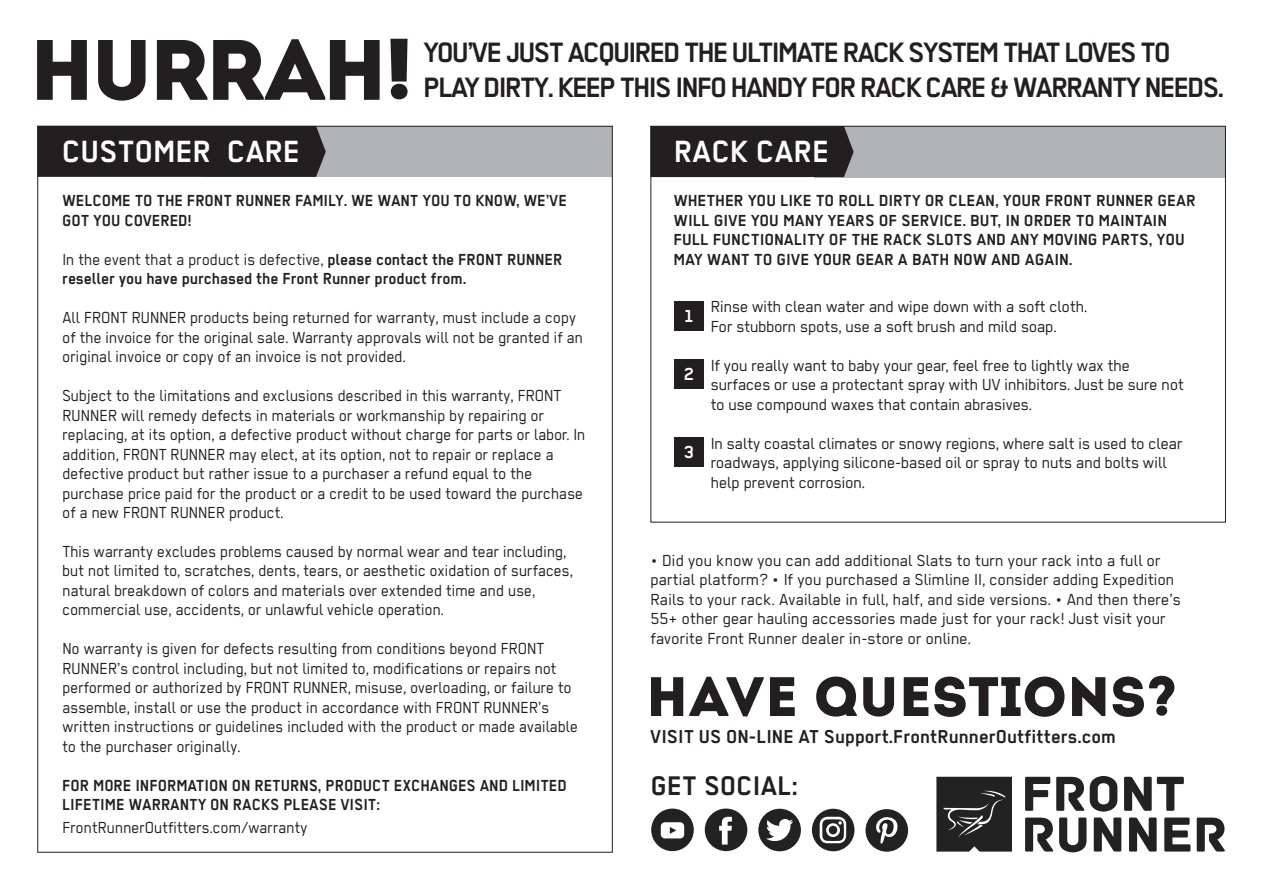
<style>
.page{position:relative;width:1263px;height:893px;background:#fff}
.page>*{position:absolute;margin:0;border:0;box-sizing:border-box;transform-origin:0 0}
.t1{font:85.5px "Intro";letter-spacing:-.04em;color:#231f20}
.t2{font:55.5px "Intro";color:#231f20}
.t3{font:700 34.5px "Regular";color:#fff}
.t4{font:700 31.5px "Regular";letter-spacing:-.06em;color:#231f20}
.t5{font:700 30.3px "Regular";color:#231f20}
.t6{font:700 21px "Regular";color:#231f20}
.t7{font:700 19.5px "Regular";color:#fff}
.t8{font:18px/19.5px "Regular";color:#231f20;scale:.96 1}
.t9{font:18px/19.5px "Regular";color:#231f20}
.t10{font:700 18px/19.5px "Regular";color:#231f20;scale:.96 1}
.t11{font:700 18px/19.5px "Regular";color:#231f20}
.s1{font-weight:400}
</style>
<div class="page">
<div style="left:205px;top:126px;width:407px;height:51px;background:#b1b4b6"></div>
<div style="left:37px;top:126px;width:289px;height:51px;background:#231f20"></div>
<div style="left:814px;top:126px;width:412px;height:51px;background:#b1b4b6"></div>
<div style="left:650px;top:126px;width:204px;height:51px;background:#231f20"></div>
<div style="left:674px;top:301px;width:30px;height:30px;background:#231f20"></div>
<div style="left:674px;top:360px;width:30px;height:29px;background:#231f20"></div>
<div style="left:674px;top:437px;width:30px;height:30px;background:#231f20"></div>
<svg style="left:936px;top:777px;width:76px;height:75px;background:#323232"></svg>
<svg style="left:1025px;top:776px;width:165px;height:76px"></svg>
<svg style="left:1197px;top:818px;width:28px;height:33px"></svg>
<div style="left:812px;top:809px;width:42px;height:42px;background:#222;border-radius:50%"></div>
<svg style="left:820px;top:817px;width:26px;height:26px"></svg>
<svg style="left:758px;top:809px;width:43px;height:42px"></svg>
<svg style="left:705px;top:808px;width:42px;height:43px"></svg>
<svg style="left:651px;top:809px;width:43px;height:42px"></svg>
<div style="left:865px;top:809px;width:43px;height:43px;background:#222;border-radius:50%"></div>
<svg style="left:876px;top:817px;width:22px;height:27px"></svg>
<h1 class="t1" style="left:29px;top:19px;width:386px">HURRAH!</h1>
<h3 class="t4" style="left:424px;top:36px;width:749px">YOU’VE JUST ACQUIRED THE ULTIMATE RACK SYSTEM THAT LOVES TO</h3>
<h3 class="t4" style="left:424px;top:70px;width:802px">PLAY DIRTY. KEEP THIS INFO HANDY FOR RACK CARE &amp; WARRANTY NEEDS.</h3>
<h3 class="t3" style="left:63px;top:133px;width:240px">CUSTOMER CARE</h3>
<h3 class="t3" style="left:674px;top:133px;width:157px">RACK CARE</h3>
<p class="t11" style="left:674px;top:191px;width:524px">WHETHER YOU LIKE TO ROLL DIRTY OR CLEAN, YOUR FRONT RUNNER GEAR WILL GIVE YOU MANY YEARS OF SERVICE. BUT, IN ORDER TO MAINTAIN FULL FUNCTIONALITY OF THE RACK SLOTS AND ANY MOVING PARTS, YOU MAY WANT TO GIVE YOUR GEAR A BATH NOW AND AGAIN.</p>
<p class="t9" style="left:711px;top:297px;width:378px">Rinse with clean water and wipe down with a soft cloth.<br>For stubborn spots, use a soft brush and mild soap.</p>
<p class="t9" style="left:711px;top:355px;width:475px">If you really want to baby your gear, feel free to lightly wax the surfaces or use a protectant spray with UV inhibitors. Just be sure not to use compound waxes that contain abrasives.</p>
<p class="t9" style="left:711px;top:433px;width:473px">In salty coastal climates or snowy regions, where salt is used to clear roadways, applying silicone-based oil or spray to nuts and bolts will help prevent corrosion.</p>
<p class="t10" style="left:62px;top:191px;width:527px">WELCOME TO THE FRONT RUNNER FAMILY. WE WANT YOU TO KNOW, WE’VE<br>GOT YOU COVERED!</p>
<p class="t10" style="left:62px;top:249px;width:522px"><span class="s1">In the event that a product is defective,</span> please contact the FRONT RUNNER reseller you have purchased the Front Runner product from.</p>
<p class="t8" style="left:62px;top:307px;width:544px">All FRONT RUNNER products being returned for warranty, must include a copy of the invoice for the original sale. Warranty approvals will not be granted if an original invoice or copy of an invoice is not provided.</p>
<p class="t8" style="left:62px;top:385px;width:546px">Subject to the limitations and exclusions described in this warranty, FRONT RUNNER will remedy defects in materials or workmanship by repairing or replacing, at its option, a defective product without charge for parts or labor. In addition, FRONT RUNNER may elect, at its option, not to repair or replace a defective product but rather issue to a purchaser a refund equal to the purchase price paid for the product or a credit to be used toward the purchase of a new FRONT RUNNER product.</p>
<p class="t8" style="left:62px;top:541px;width:533px">This warranty excludes problems caused by normal wear and tear including, but not limited to, scratches, dents, tears, or aesthetic oxidation of surfaces, natural breakdown of colors and materials over extended time and use, commercial use, accidents, or unlawful vehicle operation.</p>
<p class="t8" style="left:62px;top:639px;width:538px">No warranty is given for defects resulting from conditions beyond FRONT RUNNER’s control including, but not limited to, modifications or repairs not performed or authorized by FRONT RUNNER, misuse, overloading, or failure to assemble, install or use the product in accordance with FRONT RUNNER’s written instructions or guidelines included with the product or made available to the purchaser originally.</p>
<p class="t10" style="left:62px;top:775px;width:527px">FOR MORE INFORMATION ON RETURNS, PRODUCT EXCHANGES AND LIMITED<br>LIFETIME WARRANTY ON RACKS PLEASE VISIT:</p>
<p class="t8" style="left:62px;top:817px;width:257px">FrontRunnerOutfitters.com/warranty</p>
<p class="t7" style="left:684px;top:305px;width:12px">1</p>
<p class="t7" style="left:684px;top:364px;width:12px">2</p>
<p class="t7" style="left:684px;top:441px;width:12px">3</p>
<p class="t9" style="left:650px;top:550px;width:532px">• Did you know you can add additional Slats to turn your rack into a full or partial platform? • If you purchased a Slimline II, consider adding Expedition Rails to your rack. Available in full, half, and side versions. • And then there’s 55+ other gear hauling accessories made just for your rack! Just visit your favorite Front Runner dealer in-store or online.</p>
<h2 class="t2" style="left:646px;top:663px;width:532px">HAVE QUESTIONS?</h2>
<p class="t6" style="left:651px;top:725px;width:467px">VISIT US ON-LINE AT Support.FrontRunnerOutfitters.com</p>
<h3 class="t5" style="left:651px;top:769px;width:149px">GET SOCIAL:</h3>
</div>
